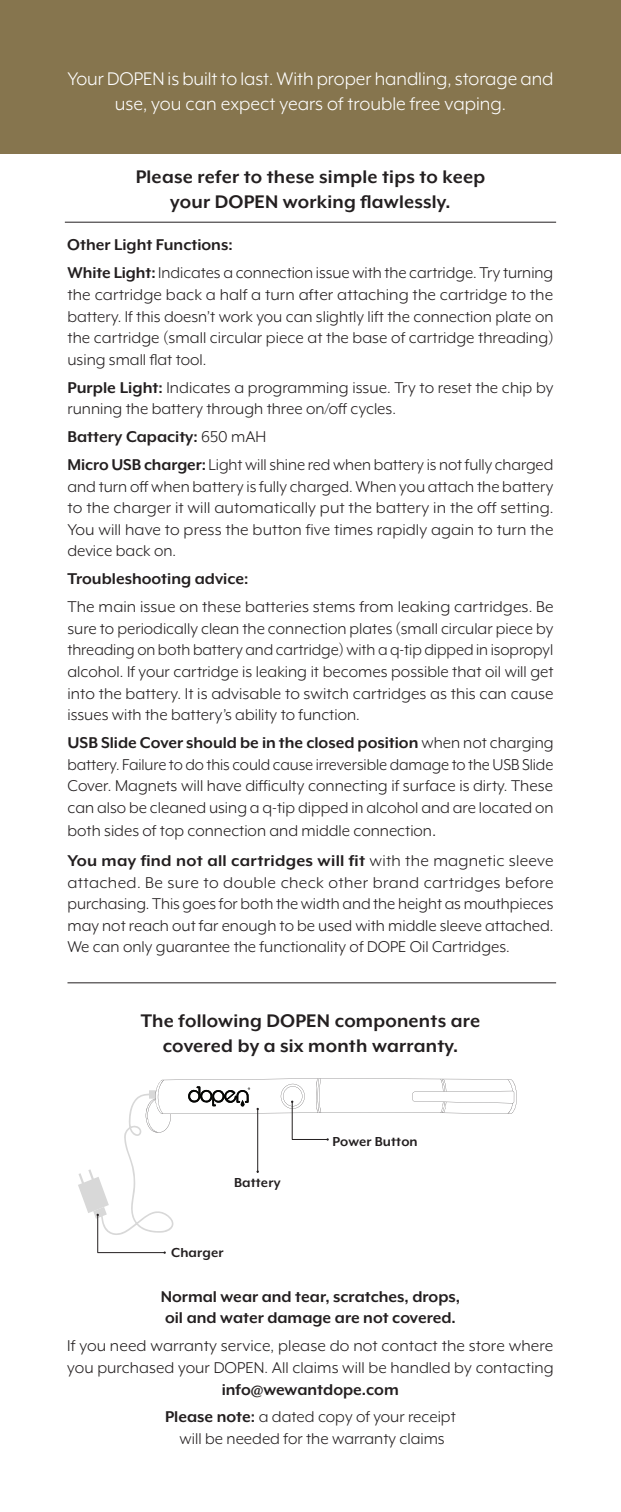
<style>
.page{position:relative;width:621px;height:1512px;background:#fff}
.page>*{position:absolute;margin:0;border:0;box-sizing:border-box;transform-origin:0 0}
.t1{font:700 21px/25.2px "Mr Eaves XL Mod OT";letter-spacing:.01em;color:#231f20;text-align:center}
.t2{font:21px/25.2px "Mr Eaves XL Mod OT";color:#fff;text-align:center}
.t3{font:18px/21.6px "Mr Eaves XL Mod OT";color:#231f20;text-align:justify}
.t4{font:700 18px/21.6px "Mr Eaves XL Mod OT";color:#231f20}
.t5{font:700 15px "Mr Eaves XL Mod OT";letter-spacing:.01em;color:#231f20}
.s1{font-weight:700}
.s2{font-size:21px}
.s3{font-weight:400}
</style>
<div class="page">
<div style="left:0;top:0;width:621px;height:154px;background:#86754e"></div>
<hr style="left:65px;top:222px;width:491px;height:1px;background:#231f20">
<hr style="left:97px;top:1215px;width:1px;height:38px;background:#231f20">
<hr style="left:97px;top:1252px;width:67px;height:1px;background:#231f20">
<svg style="left:78px;top:1079px;width:439px;height:157px"></svg>
<hr style="left:68px;top:982px;width:488px;height:1px;background:#231f20">
<p class="t2" style="left:68px;top:66px;width:488px">Your DOPEN is built to last. With proper handling, storage and use, you can expect years of trouble free vaping.</p>
<p class="t1" style="left:136px;top:164px;width:351px">Please refer to these simple tips to keep your DOPEN working flawlessly.</p>
<p class="t3" style="left:67px;top:231px;width:487px;line-height:27.9px"><span class="s1">Other Light Functions:<br>White Light:</span> Indicates a connection issue with the cartridge. Try turning</p>
<p class="t3" style="left:68px;top:284px;width:488px">the cartridge back a half a turn after attaching the cartridge to the battery. If this doesn’t work you can slightly lift the connection plate on the cartridge (small circular piece at the base of cartridge threading) using small flat tool.</p>
<p class="t3" style="left:68px;top:376px;width:488px"><span class="s1">Purple Light:</span> Indicates a programming issue. Try to reset the chip by running the battery through three on/off cycles.</p>
<p class="t3" style="left:68px;top:423px;width:487px;line-height:27.9px"><span class="s1">Battery Capacity:</span> 650 mAH<br><span class="s1">Micro USB charger:</span> Light will shine red when battery is not fully charged</p>
<p class="t3" style="left:68px;top:475px;width:488px">and turn off when battery is fully charged. When you attach the battery to the charger it will automatically put the battery in the off setting.<br>You will have to press the button five times rapidly again to turn the device back on.</p>
<p class="t4" style="left:68px;top:568px;width:182px">Troubleshooting advice:</p>
<p class="t3" style="left:68px;top:596px;width:488px">The main issue on these batteries stems from leaking cartridges. Be sure to periodically clean the connection plates (small circular piece by threading on both battery and cartridge) with a q-tip dipped in isopropyl alcohol. If your cartridge is leaking it becomes possible that oil will get into the battery. It is advisable to switch cartridges as this can cause issues with the battery’s ability to function.</p>
<p class="t3" style="left:68px;top:732px;width:488px"><span class="s1">USB Slide Cover should be in the closed position</span> when not charging battery. Failure to do this could cause irreversible damage to the USB Slide Cover. Magnets will have difficulty connecting if surface is dirty. These can also be cleaned using a q-tip dipped in alcohol and are located on both sides of top connection and middle connection<span class="s2">.</span></p>
<p class="t3" style="left:68px;top:850px;width:488px"><span class="s1">You may find not all cartridges will fit</span> with the magnetic sleeve attached. Be sure to double check other brand cartridges before purchasing. This goes for both the width and the height as mouthpieces may not reach out far enough to be used with middle sleeve attached.<br>We can only guarantee the functionality of DOPE Oil Cartridges.</p>
<p class="t1" style="left:141px;top:1008px;width:341px">The following DOPEN components are covered by a six month warranty.</p>
<p class="t5" style="left:234px;top:1175px;width:48px">Battery</p>
<p class="t5" style="left:171px;top:1245px;width:54px">Charger</p>
<p class="t5" style="left:332px;top:1134px;width:87px">Power Button</p>
<p class="t4" style="left:161px;top:1286px;width:301px">Normal wear and tear, scratches, drops, oil and water damage are not covered.</p>
<p class="t3" style="left:67px;top:1335px;width:488px">If you need warranty service, please do not contact the store where you purchased your DOPEN. All claims will be handled by contacting</p>
<p class="t4" style="left:165px;top:1375px;width:292px;line-height:27.9px;text-align:center">info@wewantdope.com<br>Please note: <span class="s3">a dated copy of your receipt</span></p>
<p class="t3" style="left:180px;top:1428px;width:267px">will be needed for the warranty claims</p>
</div>
